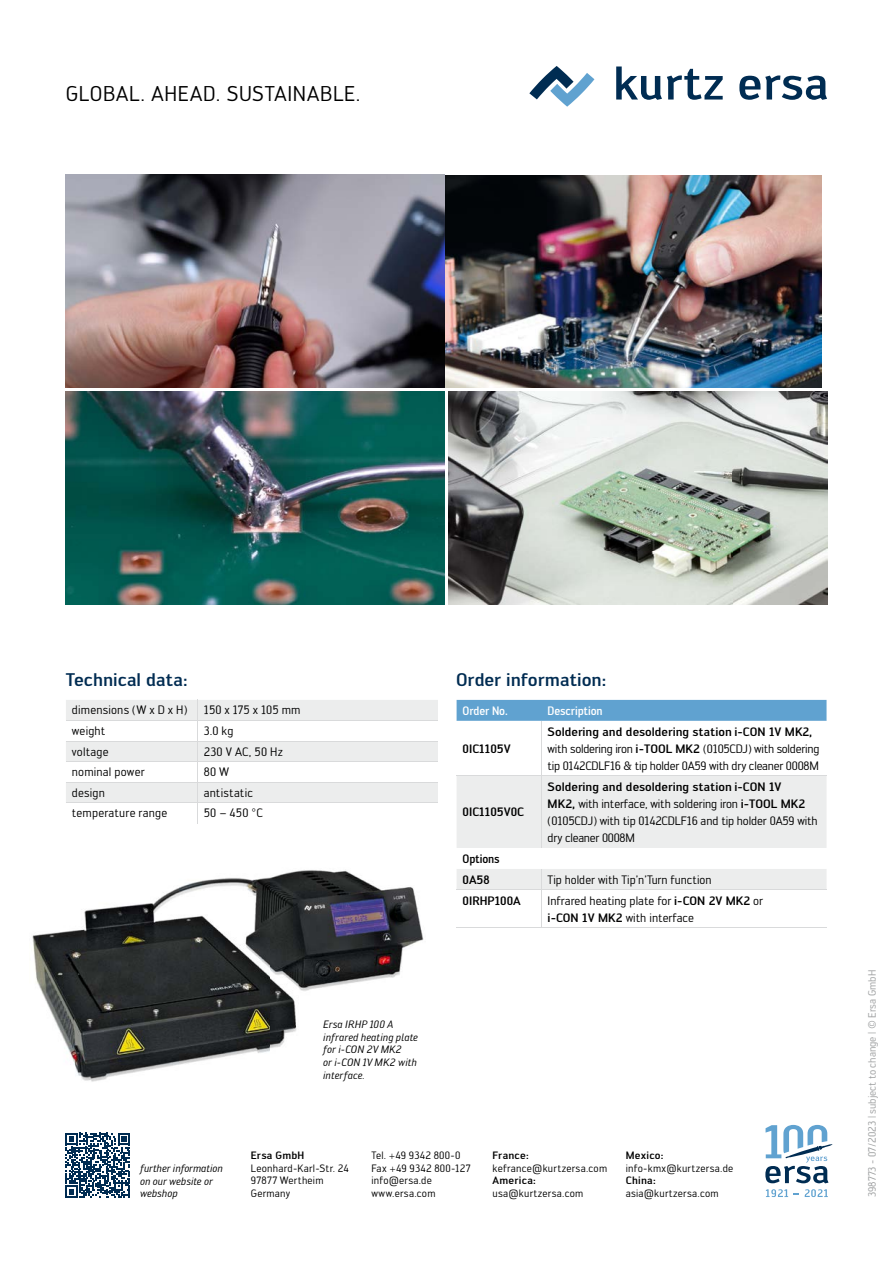
<style>
.page{position:relative;width:893px;height:1263px;background:#fff}
.page>*{position:absolute;margin:0;border:0;box-sizing:border-box;transform-origin:0 0}
.t1{font:21px "Engel";letter-spacing:.035em;color:#000}
.t2{font:500 18px "Engel";letter-spacing:-.005em;color:#002c52}
.t3{font:12px/17px "Engel";letter-spacing:-.01em;color:#000}
.t4{font:12px "Engel";letter-spacing:.015em;color:#000}
.t5{font:500 12px "Engel";color:#000}
.t6{font:500 12px "Engel";letter-spacing:-.01em;color:#fff;scale:.9 1}
.t7{font:500 12px/21px "Engel";color:#000;scale:.9 1}
.t8{font:10.5px/12.6px "Engel";letter-spacing:.02em;color:#000}
.t9{font:italic 10.5px/12.6px "Engel";letter-spacing:.005em;color:#000}
.t10{font:10.5px "Engel";color:#9c9e9f}
.t11{font:500 10.5px "Engel";letter-spacing:.02em;color:#000}
.s1{font-weight:500}
</style>
<div class="page">
<svg style="left:766px;top:1189px;width:22px;height:8px"></svg>
<svg style="left:805px;top:1189px;width:23px;height:8px"></svg>
<svg style="left:765px;top:1125px;width:67px;height:58px"></svg>
<svg style="left:616px;top:67px;width:107px;height:33px"></svg>
<svg style="left:739px;top:75px;width:88px;height:25px"></svg>
<svg style="left:529px;top:66px;width:65px;height:41px"></svg>
<img style="left:66px;top:392px;width:378px;height:212px">
<img style="left:66px;top:175px;width:755px;height:213px">
<img style="left:32px;top:870px;width:425px;height:212px">
<img style="left:448px;top:392px;width:379px;height:212px">
<img style="left:66px;top:175px;width:378px;height:212px">
<svg style="left:65px;top:1133px;width:65px;height:65px"></svg>
<svg style="left:66px;top:700px;width:372px;height:123px"></svg>
<div style="left:457px;top:700px;width:369px;height:21px;background:#60a2d0"></div>
<hr style="left:541px;top:721px;width:1px;height:54px;background:#d9dadb">
<hr style="left:457px;top:775px;width:85px;height:1px;background:#d9dadb">
<hr style="left:542px;top:775px;width:284px;height:1px;background:#d9dadb">
<svg style="left:457px;top:776px;width:369px;height:113px"></svg>
<hr style="left:457px;top:889px;width:85px;height:1px;background:#d9dadb">
<hr style="left:542px;top:889px;width:284px;height:1px;background:#d9dadb">
<hr style="left:541px;top:890px;width:1px;height:37px;background:#d9dadb">
<hr style="left:457px;top:927px;width:85px;height:1px;background:#d9dadb">
<hr style="left:542px;top:927px;width:284px;height:1px;background:#d9dadb">
<h1 class="t1" style="left:66px;top:82px;width:296px">GLOBAL. AHEAD. SUSTAINABLE.</h1>
<h2 class="t2" style="left:66px;top:670px;width:123px">Technical data:</h2>
<h2 class="t2" style="left:456px;top:670px;width:152px">Order information:</h2>
<p class="t4" style="left:72px;top:703px;width:117px">dimensions (W x D x H)</p>
<p class="t4" style="left:204px;top:703px;width:98px">150 x 175 x 105 mm</p>
<p class="t3" style="left:72px;top:722px;width:35px">weight</p>
<p class="t3" style="left:204px;top:722px;width:31px">3.0 kg</p>
<p class="t4" style="left:72px;top:744px;width:38px">voltage</p>
<p class="t3" style="left:204px;top:743px;width:81px">230 V AC, 50 Hz</p>
<p class="t4" style="left:72px;top:765px;width:74px">nominal power</p>
<p class="t3" style="left:204px;top:763px;width:27px">80 W</p>
<p class="t3" style="left:72px;top:784px;width:35px">design</p>
<p class="t4" style="left:204px;top:785px;width:51px">antistatic</p>
<p class="t4" style="left:72px;top:806px;width:97px">temperature range</p>
<p class="t3" style="left:204px;top:804px;width:61px">50 – 450 °C</p>
<p class="t9" style="left:323px;top:1018px;width:96px">Ersa IRHP 100 A infrared heating plate for i-CON 2V MK2<br>or i-CON 1V MK2 with interface.</p>
<p class="t6" style="left:463px;top:704px;width:52px">Order No.</p>
<p class="t6" style="left:548px;top:704px;width:63px">Description</p>
<p class="t5" style="left:463px;top:742px;width:50px">0IC1105V</p>
<p class="t3" style="left:548px;top:723px;width:273px"><span class="s1">Soldering and desoldering station i-CON 1V MK2, </span>with soldering iron <span class="s1">i-TOOL MK2</span> (0105CDJ) with soldering tip 0142CDLF16 &amp; tip holder 0A59 with dry cleaner 0008M</p>
<p class="t5" style="left:463px;top:805px;width:63px">0IC1105V0C</p>
<p class="t7" style="left:463px;top:848px;width:43px">Options<br>0A58</p>
<p class="t3" style="left:548px;top:778px;width:271px"><span class="s1">Soldering and desoldering station i-CON 1V<br>MK2,</span> with interface, with soldering iron <span class="s1">i-TOOL MK2 </span>(0105CDJ) with tip 0142CDLF16 and tip holder 0A59 with dry cleaner 0008M</p>
<p class="t3" style="left:548px;top:871px;width:165px">Tip holder with Tip’n’Turn function</p>
<p class="t5" style="left:463px;top:894px;width:60px">0IRHP100A</p>
<p class="t3" style="left:548px;top:892px;width:217px">Infrared heating plate for <span class="s1">i-CON 2V MK2</span> or <span class="s1">i-CON 1V MK2</span> with interface</p>
<p class="t9" style="left:140px;top:1162px;width:84px">further information on our website or webshop</p>
<p class="t11" style="left:251px;top:1149px;width:55px">Ersa GmbH</p>
<p class="t8" style="left:251px;top:1162px;width:99px">Leonhard-Karl-Str. 24<br>97877 Wertheim<br>Germany</p>
<p class="t8" style="left:371px;top:1149px;width:101px">Tel. +49 9342 800-0<br>Fax +49 9342 800-127 info@ersa.de www.ersa.com</p>
<p class="t11" style="left:493px;top:1149px;width:38px">France:</p>
<p class="t8" style="left:493px;top:1162px;width:116px">kefrance@kurtzersa.com</p>
<p class="t11" style="left:493px;top:1175px;width:45px">America:</p>
<p class="t8" style="left:493px;top:1187px;width:92px">usa@kurtzersa.com</p>
<p class="t11" style="left:626px;top:1149px;width:39px">Mexico:</p>
<p class="t8" style="left:626px;top:1162px;width:109px">info-kmx@kurtzersa.de</p>
<p class="t11" style="left:626px;top:1175px;width:31px">China:</p>
<p class="t8" style="left:626px;top:1187px;width:94px">asia@kurtzersa.com</p>
<p class="t10" style="left:866px;top:1197px;width:229px;rotate:-90deg">398773 - 07/2023 | subject to change | © Ersa GmbH</p>
</div>
